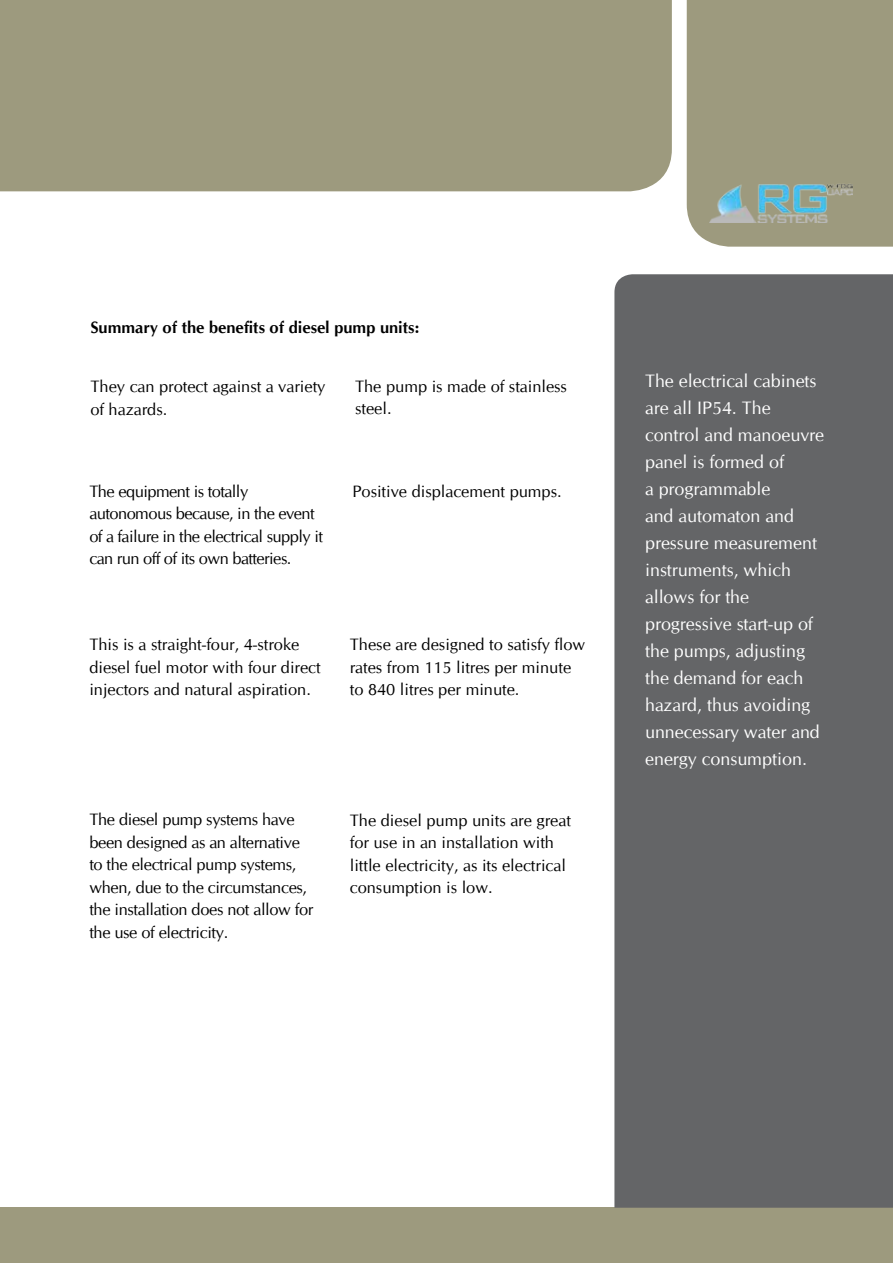
<style>
.page{position:relative;width:893px;height:1263px;background:#fff}
.page>*{position:absolute;margin:0;border:0;box-sizing:border-box;transform-origin:0 0}
.t1{font:18px/27px "CG Omega";color:#fff}
.t2{font:16.5px/22.5px "CG Omega";color:#000}
.t3{font:16.5px/22.5px "CG Omega";letter-spacing:-.02em;color:#000}
.t4{font:16.5px/22.5px "CG Omega";letter-spacing:-.03em;color:#000}
.t5{font:700 16.5px "CG Omega";color:#000}
</style>
<div class="page">
<div style="left:0;top:1208px;width:893px;height:55px;background:#9d9a7e"></div>
<div style="left:0;top:0;width:672px;height:191px;background:#9d9a7e"></div>
<div style="left:614px;top:274px;width:279px;height:934px;background:#646567"></div>
<div style="left:687px;top:0;width:206px;height:247px;background:#9d9a7e"></div>
<img style="left:709px;top:183px;width:144px;height:40px">
<p class="t5" style="left:90px;top:317px;width:330px">Summary of the benefits of diesel pump units:</p>
<p class="t2" style="left:90px;top:375px;width:237px">They can protect against a variety of hazards.</p>
<p class="t4" style="left:89px;top:480px;width:235px">The equipment is totally autonomous because, in the event of a failure in the electrical supply it can run off of its own batteries.</p>
<p class="t2" style="left:355px;top:375px;width:213px">The pump is made of stainless steel.</p>
<p class="t2" style="left:352px;top:480px;width:211px">Positive displacement pumps.</p>
<p class="t2" style="left:89px;top:633px;width:233px">This is a straight-four, 4-stroke diesel fuel motor with four direct injectors and natural aspiration.</p>
<p class="t2" style="left:350px;top:633px;width:237px">These are designed to satisfy flow rates from 115 litres per minute to 840 litres per minute.</p>
<p class="t3" style="left:89px;top:809px;width:226px">The diesel pump systems have been designed as an alternative to the electrical pump systems, when, due to the circumstances, the installation does not allow for the use of electricity.</p>
<p class="t2" style="left:350px;top:809px;width:223px">The diesel pump units are great for use in an installation with little electricity, as its electrical consumption is low.</p>
<p class="t1" style="left:645px;top:367px;width:181px">The electrical cabinets are all IP54. The control and manoeuvre panel is formed of<br>a programmable<br>and automaton and pressure measurement instruments, which allows for the progressive start-up of the pumps, adjusting the demand for each hazard, thus avoiding unnecessary water and energy consumption.</p>
</div>
